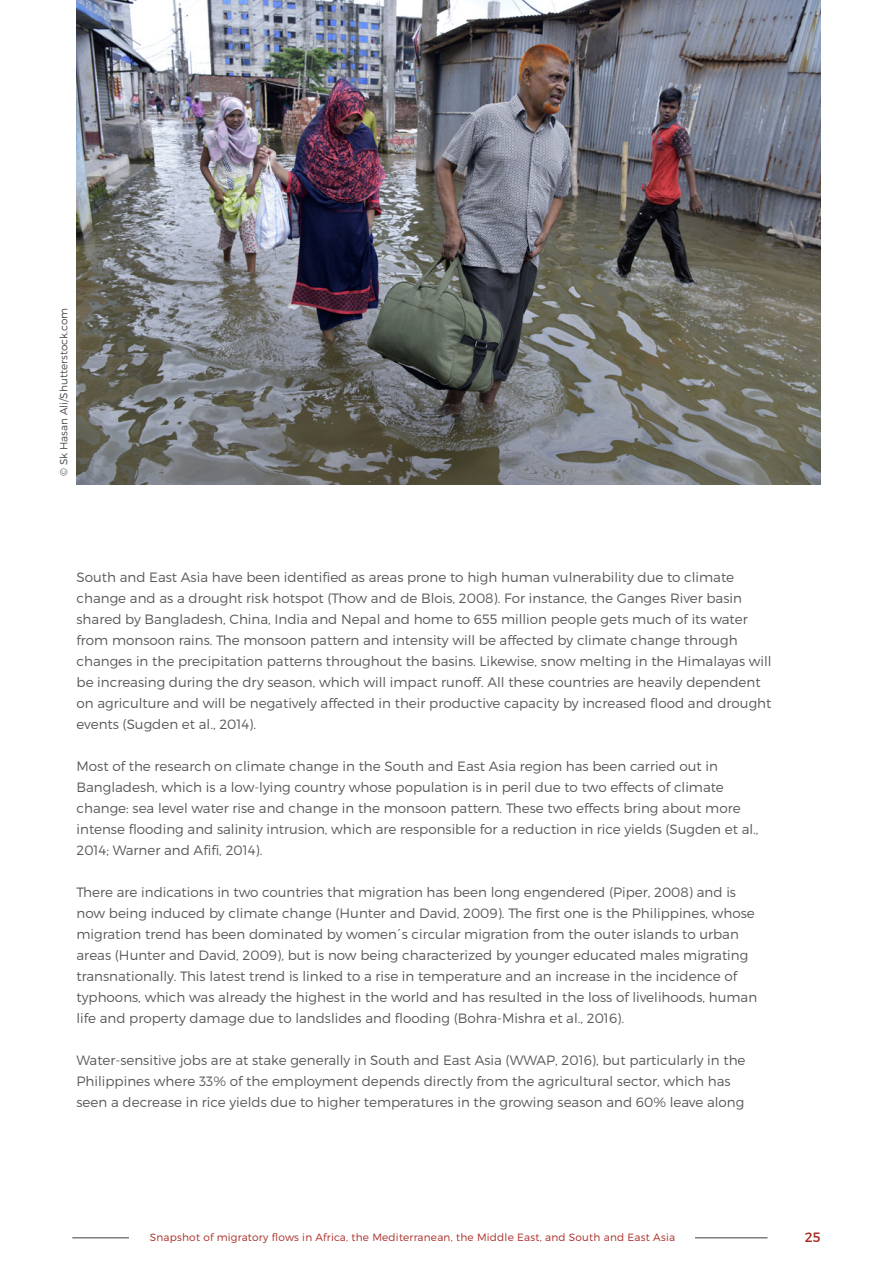
<style>
.page{position:relative;width:893px;height:1263px;background:#fff}
.page>*{position:absolute;margin:0;border:0;box-sizing:border-box;transform-origin:0 0}
.t1{font:300 13.5px/21px "Montserrat";color:#57585a}
.t2{font:13.5px "Montserrat";color:#a92a23}
.t3{font:300 10.5px "Montserrat";letter-spacing:.02em;color:#a92a23}
.Body{font:300 10.5px "Montserrat";color:#4b4c4d}
</style>
<div class="page">
<hr style="left:72px;top:1237px;width:695px;height:1px;background:#3e3e3f">
<div style="left:130px;top:1229px;width:565px;height:18px;background:#fff"></div>
<img style="left:77px;top:0;width:744px;height:485px">
<p class="Body" style="left:57px;top:476px;width:170px;rotate:-90deg">© Sk Hasan Ali/Shutterstock.com</p>
<p class="t1" style="left:77px;top:566px;width:697px">South and East Asia have been identified as areas prone to high human vulnerability due to climate change and as a drought risk hotspot (Thow and de Blois, 2008). For instance, the Ganges River basin shared by Bangladesh, China, India and Nepal and home to 655 million people gets much of its water from monsoon rains. The monsoon pattern and intensity will be affected by climate change through changes in the precipitation patterns throughout the basins. Likewise, snow melting in the Himalayas will be increasing during the dry season, which will impact runoff. All these countries are heavily dependent on agriculture and will be negatively affected in their productive capacity by increased flood and drought events (Sugden et al., 2014).</p>
<p class="t1" style="left:77px;top:755px;width:684px">Most of the research on climate change in the South and East Asia region has been carried out in Bangladesh, which is a low-lying country whose population is in peril due to two effects of climate change: sea level water rise and change in the monsoon pattern. These two effects bring about more intense flooding and salinity intrusion, which are responsible for a reduction in rice yields (Sugden et al., 2014; Warner and Afifi, 2014).</p>
<p class="t1" style="left:77px;top:881px;width:682px">There are indications in two countries that migration has been long engendered (Piper, 2008) and is now being induced by climate change (Hunter and David, 2009). The first one is the Philippines, whose migration trend has been dominated by women´s circular migration from the outer islands to urban areas (Hunter and David, 2009), but is now being characterized by younger educated males migrating transnationally. This latest trend is linked to a rise in temperature and an increase in the incidence of typhoons, which was already the highest in the world and has resulted in the loss of livelihoods, human life and property damage due to landslides and flooding (Bohra-Mishra et al., 2016).</p>
<p class="t1" style="left:77px;top:1049px;width:670px">Water-sensitive jobs are at stake generally in South and East Asia (WWAP, 2016), but particularly in the<br>Philippines where 33% of the employment depends directly from the agricultural sector, which has seen a decrease in rice yields due to higher temperatures in the growing season and 60% leave along</p>
<p class="t3" style="left:150px;top:1231px;width:527px">Snapshot of migratory flows in Africa, the Mediterranean, the Middle East, and South and East Asia</p>
<p class="t2" style="left:805px;top:1229px;width:17px">25</p>
</div>
